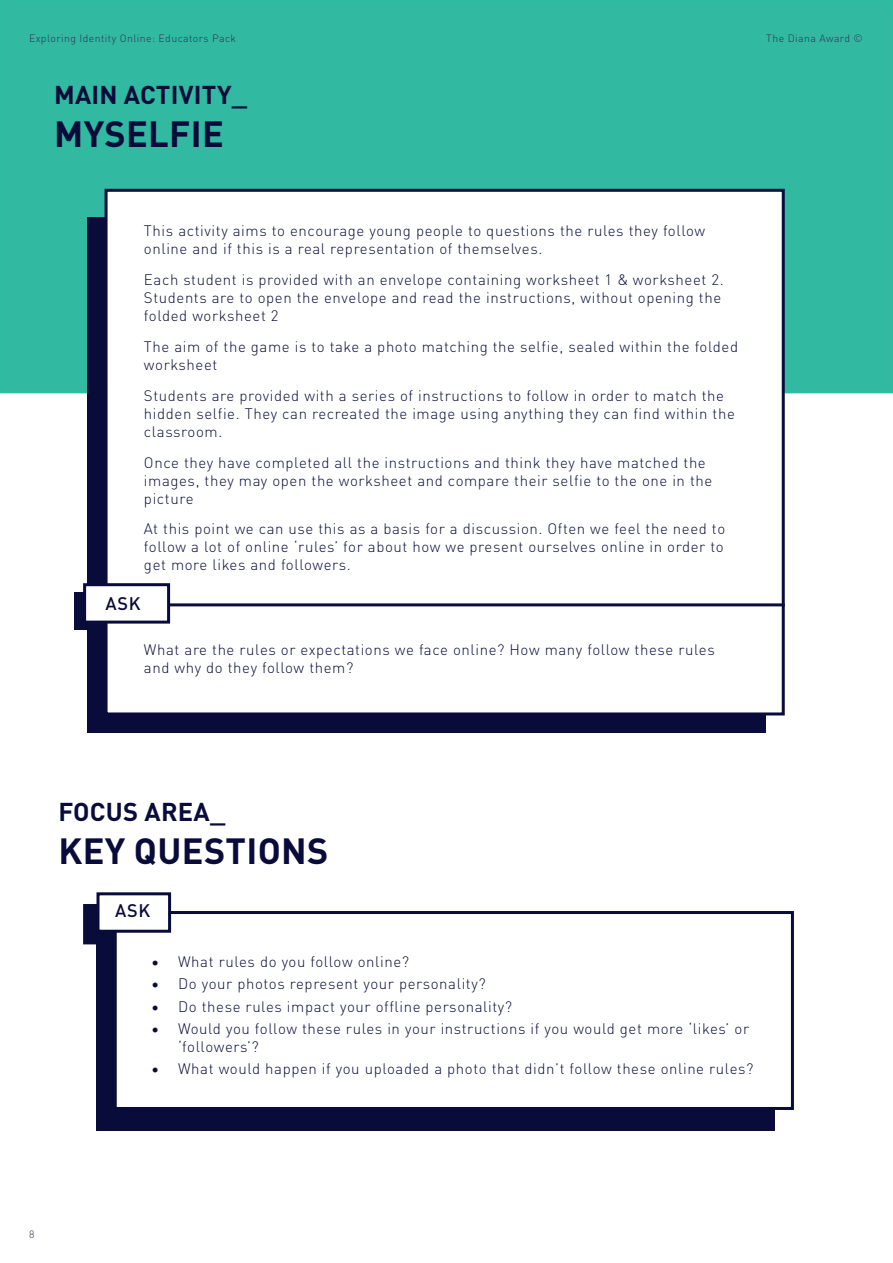
<style>
.page{position:relative;width:893px;height:1263px;background:#fff}
.page>*{position:absolute;margin:0;border:0;box-sizing:border-box;transform-origin:0 0}
.t1{font:700 36px "DIN Pro";letter-spacing:.01em;color:#090c3a}
.t2{font:700 25.5px "DIN Pro";letter-spacing:.01em;color:#090c3a}
.t3{font:500 18px "DIN Pro";letter-spacing:.04em;color:#090c3a}
.t4{font:300 15px/18px "DIN Pro";letter-spacing:.04em;color:#090c3a}
.t5{font:300 10.5px "DIN Pro";letter-spacing:.04em;color:#2f2f53}
</style>
<div class="page">
<div style="left:1px;top:1px;width:891px;height:392px;background:#31baa1"></div>
<div style="left:87px;top:217px;width:679px;height:515px;background:#090c3a"></div>
<div style="left:74px;top:592px;width:71px;height:37px;background:#090c3a"></div>
<div style="left:106px;top:190px;width:677px;height:524px;background:#fff"></div>
<div style="left:105px;top:189px;width:680px;height:526px;border:3px solid #090c3a"></div>
<hr style="left:166px;top:603px;width:619px;height:3px;background:#0d0e37">
<div style="left:83px;top:583px;width:87px;height:41px;background:#fff;border:3px solid #090c3a"></div>
<div style="left:96px;top:939px;width:679px;height:192px;background:#090c3a"></div>
<div style="left:83px;top:904px;width:75px;height:40px;background:#090c3a;border:3px solid #090c3a"></div>
<div style="left:115px;top:912px;width:677px;height:196px;background:#fff"></div>
<div style="left:114px;top:911px;width:680px;height:199px;border:3px solid #090c3a"></div>
<div style="left:96px;top:892px;width:75px;height:41px;background:#fff;border:3px solid #090c3a"></div>
<p class="t5" style="left:29px;top:30px;width:209px">Exploring Identity Online: Educators Pack</p>
<p class="t2" style="left:54px;top:75px;width:194px">MAIN ACTIVITY_</p>
<p class="t1" style="left:54px;top:106px;width:171px">MYSELFIE</p>
<p class="t5" style="left:766px;top:30px;width:98px">The Diana Award ©</p>
<p class="t4" style="left:144px;top:221px;width:563px">This activity aims to encourage young people to questions the rules they follow online and if this is a real representation of themselves.</p>
<p class="t4" style="left:144px;top:270px;width:581px">Each student is provided with an envelope containing worksheet 1 &amp; worksheet 2.<br>Students are to open the envelope and read the instructions, without opening the folded worksheet 2</p>
<p class="t4" style="left:144px;top:337px;width:596px">The aim of the game is to take a photo matching the selfie, sealed within the folded worksheet</p>
<p class="t4" style="left:144px;top:385px;width:592px">Students are provided with a series of instructions to follow in order to match the hidden selfie. They can recreated the image using anything they can find within the classroom.</p>
<p class="t4" style="left:144px;top:452px;width:570px">Once they have completed all the instructions and think they have matched the images, they may open the worksheet and compare their selfie to the one in the picture</p>
<p class="t4" style="left:144px;top:519px;width:583px;text-align:justify">At this point we can use this as a basis for a discussion. Often we feel the need to follow a lot of online ‘rules’ for about how we present ourselves online in order to get more likes and followers.</p>
<p class="t3" style="left:106px;top:589px;width:37px">ASK</p>
<p class="t4" style="left:144px;top:639px;width:572px">What are the rules or expectations we face online? How many follow these rules and why do they follow them?</p>
<p class="t2" style="left:58px;top:791px;width:168px">FOCUS AREA_</p>
<p class="t1" style="left:59px;top:823px;width:272px">KEY QUESTIONS</p>
<p class="t3" style="left:115px;top:896px;width:37px">ASK</p>
<p class="t4" style="left:151px;top:952px;width:260px">• What rules do you follow online?</p>
<p class="t4" style="left:151px;top:974px;width:336px">• Do your photos represent your personality?</p>
<p class="t4" style="left:151px;top:996px;width:363px">• Do these rules impact your offline personality?</p>
<p class="t4" style="left:178px;top:1018px;width:573px;text-indent:-27px">• Would you follow these rules in your instructions if you would get more ‘likes’ or ‘followers’?</p>
<p class="t4" style="left:151px;top:1059px;width:604px">• What would happen if you uploaded a photo that didn’t follow these online rules?</p>
<p class="t5" style="left:29px;top:1226px;width:7px">8</p>
</div>
